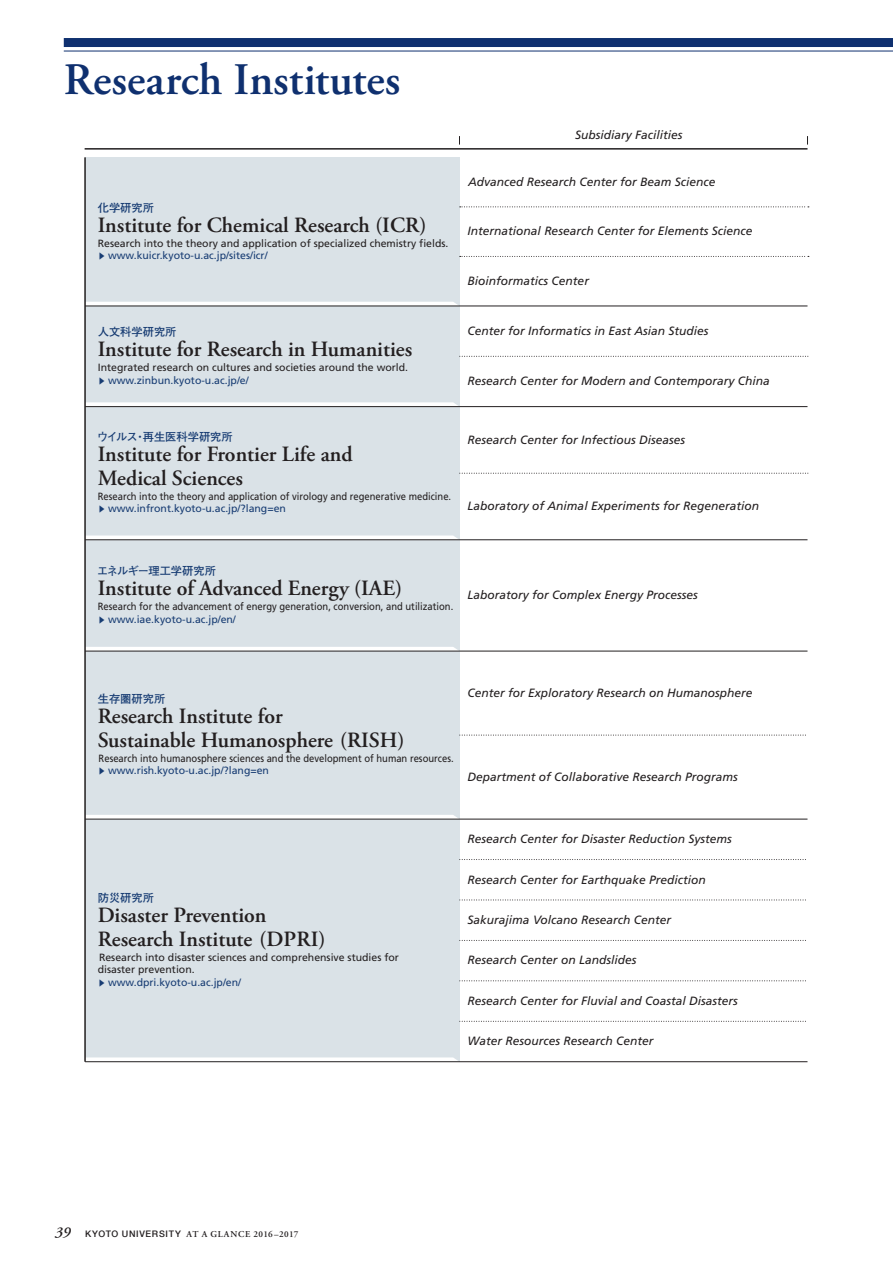
<style>
.page{position:relative;width:893px;height:1263px;background:#fff}
.page>*{position:absolute;margin:0;border:0;box-sizing:border-box;transform-origin:0 0}
.t1{font:600 45px "Adobe Garamond Pro";color:#0f306f}
.t2{font:600 21.75px/24px "Adobe Garamond Pro";color:#231f20}
.t3{font:italic 12px "Frutiger";color:#231f20}
.t4{font:700 11.25px "Futo Go B101 Pr 6 N";color:#173c73}
.t5{font:700 11.25px "Futo Go B101 Pr 6 N";letter-spacing:-.03em;color:#173c73}
.t6{font:10.5px/12.3px "Frutiger";color:#231f20;scale:.9 1}
.t7{font:10.5px/12.3px "Frutiger";color:#231f20}
.t8{font:600 9px "Adobe Garamond Pro";letter-spacing:.065em;color:#231f20}
.s1{font-family:"Futo Go B101 Pr 6 N";font-weight:700;font-size:7.8px;color:#173c73}
.s2{color:#173c73}
.s3{font-style:italic;font-size:15px}
.s4{font-family:"Helvetica Neue";font-weight:500}
</style>
<div class="page">
<div style="left:85px;top:157px;width:374px;height:905px;background:#dae2e7"></div>
<svg style="left:86px;top:302px;width:373px;height:4px"></svg>
<svg style="left:86px;top:402px;width:372px;height:4px"></svg>
<svg style="left:86px;top:535px;width:372px;height:4px"></svg>
<svg style="left:86px;top:647px;width:373px;height:4px"></svg>
<svg style="left:86px;top:815px;width:373px;height:4px"></svg>
<svg style="left:86px;top:1057px;width:372px;height:4px"></svg>
<hr style="left:85px;top:1061px;width:722px;height:1px;background:#231f20">
<svg style="left:460px;top:940px;width:346px;height:1px"></svg>
<svg style="left:460px;top:980px;width:346px;height:1px"></svg>
<svg style="left:460px;top:1021px;width:346px;height:1px"></svg>
<svg style="left:460px;top:900px;width:346px;height:1px"></svg>
<svg style="left:460px;top:859px;width:346px;height:1px"></svg>
<hr style="left:85px;top:819px;width:722px;height:1px;background:#231f20">
<svg style="left:460px;top:735px;width:346px;height:1px"></svg>
<hr style="left:85px;top:651px;width:722px;height:1px;background:#231f20">
<hr style="left:85px;top:539px;width:722px;height:1px;background:#231f20">
<svg style="left:460px;top:473px;width:348px;height:1px"></svg>
<hr style="left:85px;top:406px;width:722px;height:1px;background:#231f20">
<svg style="left:460px;top:356px;width:348px;height:1px"></svg>
<hr style="left:85px;top:306px;width:722px;height:1px;background:#231f20">
<svg style="left:460px;top:256px;width:349px;height:1px"></svg>
<svg style="left:460px;top:207px;width:349px;height:1px"></svg>
<hr style="left:85px;top:148px;width:722px;height:2px;background:#231f20">
<hr style="left:84px;top:157px;width:2px;height:905px;background:#231f20">
<div style="left:64px;top:38px;width:829px;height:9px;background:#0f306f"></div>
<hr style="left:64px;top:51px;width:829px;height:1px;background:#0f306f">
<h1 class="t1" style="left:64px;top:53px;width:338px">Research Institutes</h1>
<p class="t4" style="left:98px;top:198px;width:58px">化学研究所</p>
<h2 class="t2" style="left:98px;top:213px;width:330px">Institute for Chemical Research (ICR)</h2>
<p class="t7" style="left:98px;top:237px;width:352px">Research into the theory and application of specialized chemistry fields. <span class="s1">▶</span> <span class="s2">www.kuicr.kyoto-u.ac.jp/sites/icr/</span></p>
<p class="t4" style="left:98px;top:323px;width:80px">人文科学研究所</p>
<h2 class="t2" style="left:98px;top:338px;width:316px">Institute for Research in Humanities</h2>
<p class="t7" style="left:98px;top:361px;width:312px">Integrated research on cultures and societies around the world. <span class="s1">▶</span> <span class="s2">www.zinbun.kyoto-u.ac.jp/e/</span></p>
<p class="t3" style="left:575px;top:128px;width:109px">Subsidiary Facilities</p>
<p class="t3" style="left:468px;top:175px;width:249px">Advanced Research Center for Beam Science</p>
<p class="t3" style="left:468px;top:224px;width:286px">International Research Center for Elements Science</p>
<p class="t3" style="left:468px;top:274px;width:123px">Bioinformatics Center</p>
<p class="t3" style="left:468px;top:324px;width:242px">Center for Informatics in East Asian Studies</p>
<p class="t3" style="left:468px;top:374px;width:304px">Research Center for Modern and Contemporary China</p>
<p class="t4" style="left:97px;top:428px;width:137px">ウイルス・再生医科学研究所</p>
<h2 class="t2" style="left:98px;top:443px;width:256px">Institute for Frontier Life and<br>Medical Sciences</h2>
<p class="t6" style="left:98px;top:490px;width:394px">Research into the theory and application of virology and regenerative medicine. <span class="s1">▶</span> <span class="s2">www.infront.kyoto-u.ac.jp/?lang=en</span></p>
<p class="t3" style="left:468px;top:432px;width:219px">Research Center for Infectious Diseases</p>
<p class="t3" style="left:468px;top:499px;width:293px">Laboratory of Animal Experiments for Regeneration</p>
<p class="t5" style="left:97px;top:562px;width:120px">エネルギー理工学研究所</p>
<h2 class="t2" style="left:98px;top:577px;width:306px">Institute of Advanced Energy (IAE)</h2>
<p class="t6" style="left:98px;top:600px;width:397px">Research for the advancement of energy generation, conversion, and utilization. <span class="s1">▶</span> <span class="s2">www.iae.kyoto-u.ac.jp/en/</span></p>
<p class="t3" style="left:468px;top:588px;width:232px">Laboratory for Complex Energy Processes</p>
<p class="t4" style="left:98px;top:690px;width:69px">生存圏研究所</p>
<h2 class="t2" style="left:98px;top:704px;width:308px">Research Institute for<br>Sustainable Humanosphere (RISH)</h2>
<p class="t6" style="left:98px;top:752px;width:397px">Research into humanosphere sciences and the development of human resources. <span class="s1">▶</span> <span class="s2">www.rish.kyoto-u.ac.jp/?lang=en</span></p>
<p class="t3" style="left:468px;top:686px;width:286px">Center for Exploratory Research on Humanosphere</p>
<p class="t3" style="left:468px;top:770px;width:272px">Department of Collaborative Research Programs</p>
<p class="t4" style="left:98px;top:889px;width:58px">防災研究所</p>
<h2 class="t2" style="left:98px;top:904px;width:229px">Disaster Prevention<br>Research Institute (DPRI)</h2>
<p class="t7" style="left:98px;top:951px;width:303px">Research into disaster sciences and comprehensive studies for disaster prevention.<br><span class="s1">▶</span> <span class="s2">www.dpri.kyoto-u.ac.jp/en/</span></p>
<p class="t3" style="left:468px;top:832px;width:266px">Research Center for Disaster Reduction Systems</p>
<p class="t3" style="left:468px;top:872px;width:240px">Research Center for Earthquake Prediction</p>
<p class="t3" style="left:468px;top:913px;width:205px">Sakurajima Volcano Research Center</p>
<p class="t3" style="left:468px;top:953px;width:170px">Research Center on Landslides</p>
<p class="t3" style="left:468px;top:994px;width:272px">Research Center for Fluvial and Coastal Disasters</p>
<p class="t3" style="left:468px;top:1034px;width:187px">Water Resources Research Center</p>
<p class="t8" style="left:55px;top:1229px;width:245px"><span class="s3">39</span> <span class="s4">KYOTO UNIVERSITY</span> AT A GLANCE 2016–2017</p>
</div>
